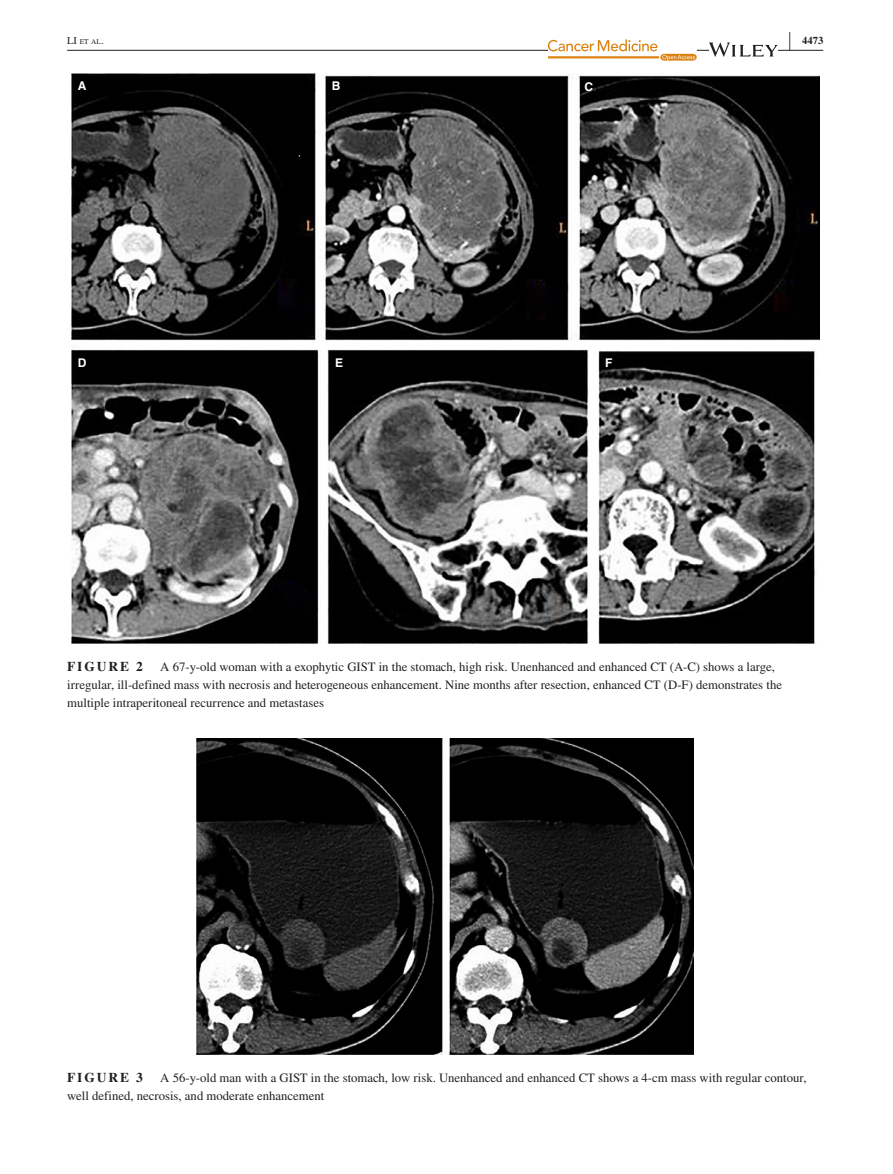
<style>
.page{position:relative;width:893px;height:1174px;background:#fff}
.page>*{position:absolute;margin:0;border:0;box-sizing:border-box;transform-origin:0 0}
.t1{font:700 25.95px "STIX";color:#231f20;scale:.36 1}
.t2{font:700 13.5px "STIX";letter-spacing:.14em;color:#231f20}
.t3{font:12.75px/18px "STIX";color:#231f20}
.t4{font:700 12px "Helvetica";color:#fff}
.t5{font:700 10.5px "STIX";color:#231f20}
.t6{font:7.35px "STIX";color:#231f20}
.s1{font-size:10.5px}
</style>
<div class="page">
<hr style="left:67px;top:50px;width:756px;height:1px;background:#231f20">
<svg style="left:548px;top:39px;width:149px;height:22px"></svg>
<svg style="left:709px;top:42px;width:69px;height:15px"></svg>
<img style="left:71px;top:73px;width:748px;height:570px">
<img style="left:196px;top:738px;width:498px;height:316px">
<h1 class="t1" style="left:789px;top:26px;width:7px">|</h1>
<p class="t6" style="left:67px;top:36px;width:38px"><span class="s1">LI</span> et al<span class="s1">.</span></p>
<p class="t5" style="left:802px;top:34px;width:22px">4473</p>
<p class="t4" style="left:78px;top:79px;width:10px">A</p>
<p class="t4" style="left:332px;top:79px;width:10px">B</p>
<p class="t4" style="left:584px;top:80px;width:10px">C</p>
<p class="t4" style="left:78px;top:355px;width:10px">D</p>
<p class="t4" style="left:335px;top:355px;width:10px">E</p>
<p class="t4" style="left:605px;top:355px;width:9px">F</p>
<p class="t2" style="left:67px;top:658px;width:77px">FIGURE 2</p>
<p class="t3" style="left:67px;top:658px;width:716px;text-indent:93px">A 67-y-old woman with a exophytic GIST in the stomach, high risk. Unenhanced and enhanced CT (A-C) shows a large, irregular, ill-defined mass with necrosis and heterogeneous enhancement. Nine months after resection, enhanced CT (D-F) demonstrates the multiple intraperitoneal recurrence and metastases</p>
<p class="t2" style="left:67px;top:1069px;width:77px">FIGURE 3</p>
<p class="t3" style="left:67px;top:1069px;width:741px;text-indent:93px">A 56-y-old man with a GIST in the stomach, low risk. Unenhanced and enhanced CT shows a 4-cm mass with regular contour, well defined, necrosis, and moderate enhancement</p>
</div>
